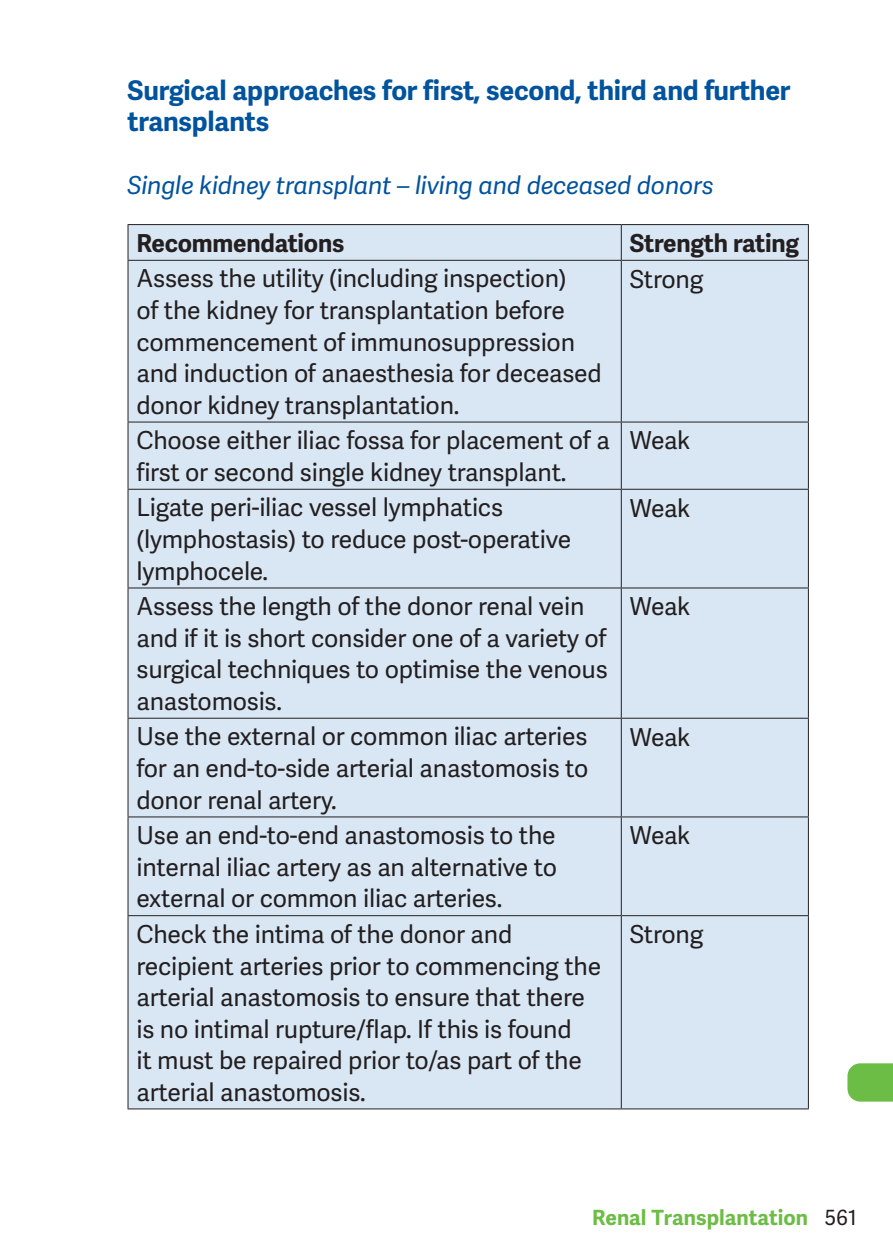
<style>
.page{position:relative;width:893px;height:1259px;background:#fff}
.page>*{position:absolute;margin:0;border:0;box-sizing:border-box;transform-origin:0 0}
.t1{font:700 27px/31.5px "Adelle Sans";letter-spacing:-.01em;color:#01539e}
.t2{font:24.6px/31.5px "Adelle Sans";letter-spacing:-.01em;color:#231f20}
.t3{font:italic 24.6px "Adelle Sans";letter-spacing:-.01em;color:#01539e}
.t4{font:700 24.6px "Adelle Sans";letter-spacing:-.01em;color:#231f20}
.t5{font:700 21px "Adelle Sans";color:#6cbd45}
.s1{font-weight:400;color:#231f20}
</style>
<div class="page">
<svg style="left:847px;top:1063px;width:46px;height:38px;background:#74c04f"></svg>
<div style="left:129px;top:225px;width:679px;height:883px;background:#d9e7f4"></div>
<hr style="left:128px;top:224px;width:493px;height:1px;background:#231f20">
<hr style="left:127px;top:225px;width:2px;height:35px;background:#231f20">
<hr style="left:621px;top:224px;width:188px;height:1px;background:#231f20">
<hr style="left:808px;top:225px;width:1px;height:35px;background:#231f20">
<hr style="left:127px;top:261px;width:2px;height:160px;background:#231f20">
<hr style="left:808px;top:261px;width:1px;height:160px;background:#231f20">
<hr style="left:127px;top:422px;width:2px;height:67px;background:#231f20">
<hr style="left:808px;top:422px;width:1px;height:67px;background:#231f20">
<hr style="left:127px;top:490px;width:2px;height:97px;background:#231f20">
<hr style="left:808px;top:490px;width:1px;height:97px;background:#231f20">
<hr style="left:127px;top:588px;width:2px;height:130px;background:#231f20">
<hr style="left:808px;top:588px;width:1px;height:130px;background:#231f20">
<hr style="left:127px;top:718px;width:2px;height:98px;background:#231f20">
<hr style="left:808px;top:718px;width:1px;height:98px;background:#231f20">
<hr style="left:127px;top:817px;width:2px;height:98px;background:#231f20">
<hr style="left:808px;top:817px;width:1px;height:98px;background:#231f20">
<hr style="left:127px;top:916px;width:2px;height:192px;background:#231f20">
<hr style="left:808px;top:916px;width:1px;height:192px;background:#231f20">
<hr style="left:621px;top:225px;width:1px;height:35px;background:#231f20">
<hr style="left:128px;top:260px;width:493px;height:1px;background:#231f20">
<hr style="left:621px;top:260px;width:188px;height:1px;background:#231f20">
<hr style="left:621px;top:261px;width:1px;height:160px;background:#231f20">
<hr style="left:128px;top:421px;width:493px;height:1px;background:#231f20">
<hr style="left:621px;top:421px;width:188px;height:1px;background:#231f20">
<hr style="left:621px;top:422px;width:1px;height:67px;background:#231f20">
<hr style="left:128px;top:489px;width:493px;height:1px;background:#231f20">
<hr style="left:621px;top:489px;width:188px;height:1px;background:#231f20">
<hr style="left:621px;top:490px;width:1px;height:97px;background:#231f20">
<hr style="left:128px;top:587px;width:493px;height:1px;background:#231f20">
<hr style="left:621px;top:587px;width:188px;height:1px;background:#231f20">
<hr style="left:621px;top:588px;width:1px;height:130px;background:#231f20">
<hr style="left:128px;top:717px;width:493px;height:1px;background:#231f20">
<hr style="left:621px;top:717px;width:188px;height:1px;background:#231f20">
<hr style="left:621px;top:718px;width:1px;height:98px;background:#231f20">
<hr style="left:128px;top:816px;width:493px;height:1px;background:#231f20">
<hr style="left:621px;top:816px;width:188px;height:1px;background:#231f20">
<hr style="left:621px;top:817px;width:1px;height:98px;background:#231f20">
<hr style="left:128px;top:915px;width:493px;height:1px;background:#231f20">
<hr style="left:621px;top:915px;width:188px;height:1px;background:#231f20">
<hr style="left:621px;top:916px;width:1px;height:192px;background:#231f20">
<hr style="left:128px;top:1108px;width:493px;height:1px;background:#231f20">
<hr style="left:621px;top:1108px;width:188px;height:1px;background:#231f20">
<p class="t1" style="left:128px;top:75px;width:664px">Surgical approaches for first, second, third and further transplants</p>
<p class="t3" style="left:128px;top:171px;width:588px">Single kidney transplant – living and deceased donors</p>
<p class="t4" style="left:137px;top:228px;width:209px">Recommendations</p>
<p class="t4" style="left:630px;top:228px;width:171px">Strength rating</p>
<p class="t2" style="left:137px;top:264px;width:467px">Assess the utility (including inspection)<br>of the kidney for transplantation before commencement of immunosuppression and induction of anaesthesia for deceased donor kidney transplantation.</p>
<p class="t2" style="left:630px;top:264px;width:75px">Strong</p>
<p class="t2" style="left:137px;top:425px;width:475px">Choose either iliac fossa for placement of a first or second single kidney transplant.</p>
<p class="t2" style="left:630px;top:425px;width:62px">Weak</p>
<p class="t2" style="left:137px;top:493px;width:436px">Ligate peri-iliac vessel lymphatics (lymphostasis) to reduce post-operative lymphocele.</p>
<p class="t2" style="left:630px;top:493px;width:62px">Weak</p>
<p class="t2" style="left:137px;top:591px;width:473px">Assess the length of the donor renal vein and if it is short consider one of a variety of surgical techniques to optimise the venous anastomosis.</p>
<p class="t2" style="left:630px;top:591px;width:62px">Weak</p>
<p class="t2" style="left:137px;top:722px;width:453px;text-align:justify">Use the external or common iliac arteries for an end-to-side arterial anastomosis to donor renal artery.</p>
<p class="t2" style="left:630px;top:722px;width:62px">Weak</p>
<p class="t2" style="left:137px;top:820px;width:422px;text-align:justify">Use an end-to-end anastomosis to the internal iliac artery as an alternative to external or common iliac arteries.</p>
<p class="t2" style="left:630px;top:820px;width:62px">Weak</p>
<p class="t2" style="left:137px;top:919px;width:466px">Check the intima of the donor and recipient arteries prior to commencing the arterial anastomosis to ensure that there is no intimal rupture/flap. If this is found<br>it must be repaired prior to/as part of the arterial anastomosis.</p>
<p class="t2" style="left:630px;top:919px;width:75px">Strong</p>
<p class="t5" style="left:592px;top:1204px;width:266px">Renal Transplantation <span class="s1">561</span></p>
</div>
